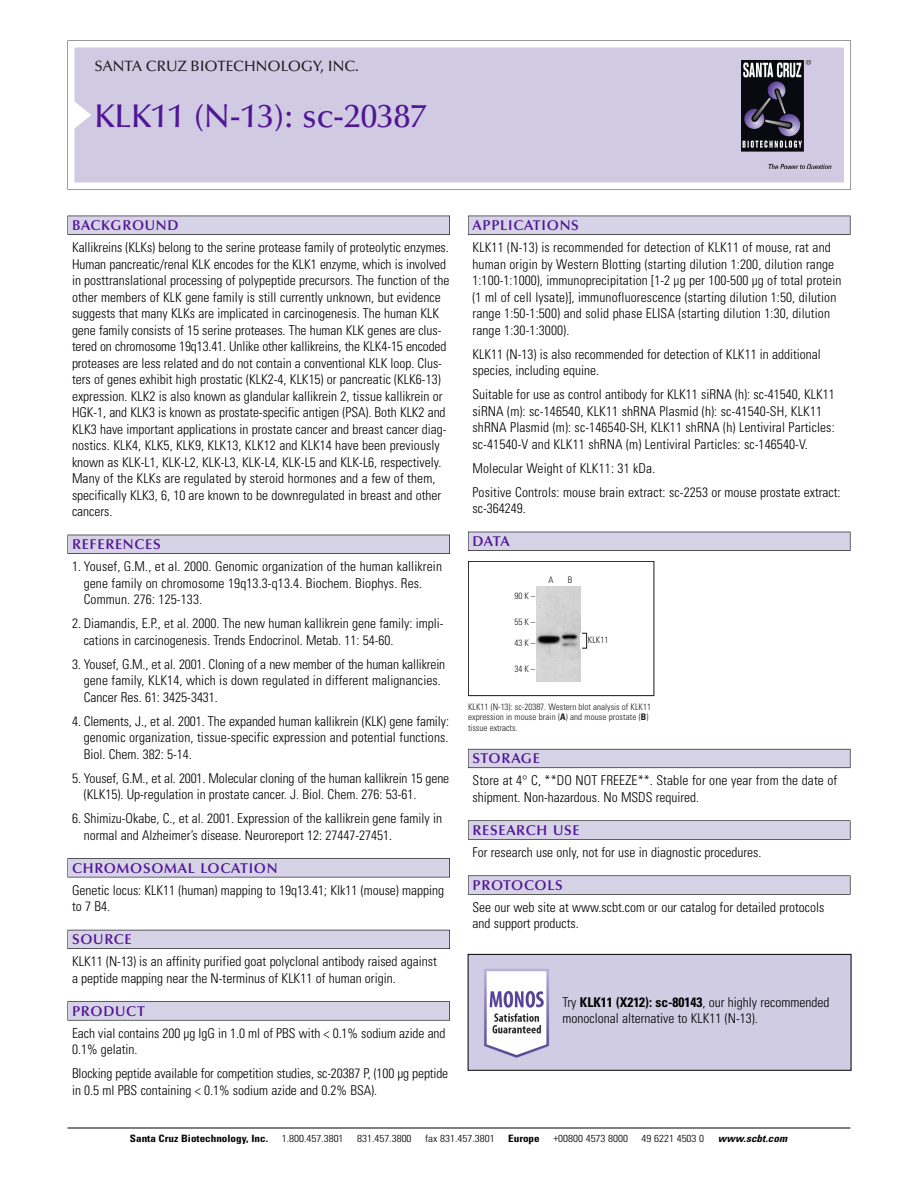
<style>
.page{position:relative;width:918px;height:1188px;background:#fff}
.page>*{position:absolute;margin:0;border:0;box-sizing:border-box;transform-origin:0 0}
.t1{font:500 33px "Optima";color:#511695}
.t2{font:500 15px "Optima";color:#231f20}
.t3{font:600 14.25px "Optima";letter-spacing:.05em;color:#511695}
.t4{font:300 condensed 13.5px/16.5px "Univers";color:#000}
.t5{font:300 condensed 10.2px "Univers";color:#000;scale:1.1 1}
.t6{font:700 condensed 10.2px "Univers";color:#000;scale:1.1 1}
.t7{font:italic 700 condensed 10.2px "Univers";letter-spacing:.005em;color:#000;scale:1.1 1}
.t8{font:9px/10.5px "Univers Condensed Light+MXICLU";color:#191919}
.s1{font-family:"Univers Condensed Bold+DWQXBE"}
.s2{font-weight:700}
</style>
<div class="page">
<svg style="left:68px;top:40px;width:783px;height:149px"></svg>
<div style="left:74px;top:47px;width:770px;height:135px;background:#d1cae3"></div>
<img style="left:741px;top:60px;width:90px;height:108px">
<div style="left:68px;top:216px;width:382px;height:19px;background:#525155"></div>
<div style="left:68px;top:216px;width:381px;height:18px;background:#d7d3e7"></div>
<div style="left:68px;top:535px;width:382px;height:19px;background:#515055"></div>
<div style="left:68px;top:535px;width:381px;height:18px;background:#d7d3e7"></div>
<div style="left:68px;top:858px;width:382px;height:19px;background:#545357"></div>
<div style="left:68px;top:859px;width:381px;height:18px;background:#d7d3e7"></div>
<div style="left:68px;top:930px;width:382px;height:19px;background:#54535a"></div>
<div style="left:68px;top:930px;width:381px;height:18px;background:#d7d3e7"></div>
<svg style="left:68px;top:1001px;width:382px;height:20px"></svg>
<div style="left:68px;top:1002px;width:381px;height:18px;background:#d7d3e7"></div>
<div style="left:468px;top:216px;width:382px;height:19px;background:#525155"></div>
<div style="left:468px;top:216px;width:382px;height:18px;background:#d7d3e7"></div>
<div style="left:468px;top:532px;width:382px;height:19px;background:#515055"></div>
<div style="left:468px;top:532px;width:382px;height:18px;background:#d7d3e7"></div>
<div style="left:468px;top:749px;width:382px;height:19px;background:#66646e"></div>
<div style="left:468px;top:749px;width:382px;height:18px;background:#d7d3e7"></div>
<div style="left:468px;top:820px;width:382px;height:20px;background:#666"></div>
<div style="left:468px;top:821px;width:382px;height:18px;background:#d7d3e7"></div>
<svg style="left:468px;top:875px;width:382px;height:20px"></svg>
<div style="left:468px;top:876px;width:382px;height:18px;background:#d7d3e7"></div>
<hr style="left:68px;top:1128px;width:782px;height:1px;background:#000">
<div style="left:468px;top:561px;width:186px;height:135px;border:1px solid #191919"></div>
<img style="left:536px;top:586px;width:44px;height:96px">
<div style="left:582px;top:633px;width:5px;height:15px;border:1px solid #191919"></div>
<img style="left:470px;top:956px;width:379px;height:113px">
<div style="left:468px;top:954px;width:383px;height:117px;border:1px solid #000"></div>
<p class="t2" style="left:94px;top:61px;width:266px">SANTA CRUZ BIOTECHNOLOGY, INC.</p>
<h1 class="t1" style="left:94px;top:103px;width:334px">KLK11 (N-13): sc-20387</h1>
<p class="t3" style="left:72px;top:219px;width:108px">BACKGROUND</p>
<p class="t4" style="left:72px;top:240px;width:379px">Kallikreins (KLKs) belong to the serine protease family of proteolytic enzymes.<br>Human pancreatic/renal KLK encodes for the KLK1 enzyme, which is involved in posttranslational processing of polypeptide precursors. The function of the other members of KLK gene family is still currently unknown, but evidence suggests that many KLKs are implicated in carcinogenesis. The human KLK gene family consists of 15 serine proteases. The human KLK genes are clus&shy;tered on chromosome 19q13.41. Unlike other kallikreins, the KLK4-15 encoded proteases are less related and do not contain a conventional KLK loop. Clus&shy;ters of genes exhibit high prostatic (KLK2-4, KLK15) or pancreatic (KLK6-13) expression. KLK2 is also known as glandular kallikrein 2, tissue kallikrein or HGK-1, and KLK3 is known as prostate-specific antigen (PSA). Both KLK2 and KLK3 have important applications in prostate cancer and breast cancer diag&shy;nostics. KLK4, KLK5, KLK9, KLK13, KLK12 and KLK14 have been previously known as KLK-L1, KLK-L2, KLK-L3, KLK-L4, KLK-L5 and KLK-L6, respectively.<br>Many of the KLKs are regulated by steroid hormones and a few of them, specifically KLK3, 6, 10 are known to be downregulated in breast and other cancers.</p>
<p class="t3" style="left:72px;top:539px;width:90px">REFERENCES</p>
<p class="t4" style="left:84px;top:559px;width:360px;text-indent:-12px">1. Yousef, G.M., et al. 2000. Genomic organization of the human kallikrein gene family on chromosome 19q13.3-q13.4. Biochem. Biophys. Res.<br>Commun. 276: 125-133.</p>
<p class="t4" style="left:84px;top:616px;width:361px;text-indent:-12px">2. Diamandis, E.P., et al. 2000. The new human kallikrein gene family: impli&shy;cations in carcinogenesis. Trends Endocrinol. Metab. 11: 54-60.</p>
<p class="t4" style="left:84px;top:657px;width:363px;text-indent:-12px">3. Yousef, G.M., et al. 2001. Cloning of a new member of the human kallikrein gene family, KLK14, which is down regulated in different malignancies.<br>Cancer Res. 61: 3425-3431.</p>
<p class="t4" style="left:84px;top:714px;width:367px;text-align:justify;text-indent:-12px">4. Clements, J., et al. 2001. The expanded human kallikrein (KLK) gene family: genomic organization, tissue-specific expression and potential functions.<br>Biol. Chem. 382: 5-14.</p>
<p class="t4" style="left:84px;top:771px;width:367px;text-indent:-12px">5. Yousef, G.M., et al. 2001. Molecular cloning of the human kallikrein 15 gene (KLK15). Up-regulation in prostate cancer. J. Biol. Chem. 276: 53-61.</p>
<p class="t4" style="left:84px;top:811px;width:360px;text-indent:-12px">6. Shimizu-Okabe, C., et al. 2001. Expression of the kallikrein gene family in normal and Alzheimer’s disease. Neuroreport 12: 27447-27451.</p>
<p class="t3" style="left:72px;top:862px;width:207px">CHROMOSOMAL LOCATION</p>
<p class="t4" style="left:72px;top:883px;width:374px">Genetic locus: KLK11 (human) mapping to 19q13.41; Klk11 (mouse) mapping to 7 B4.</p>
<p class="t3" style="left:72px;top:934px;width:61px">SOURCE</p>
<p class="t4" style="left:72px;top:954px;width:366px">KLK11 (N-13) is an affinity purified goat polyclonal antibody raised against a peptide mapping near the N-terminus of KLK11 of human origin.</p>
<p class="t3" style="left:72px;top:1005px;width:74px">PRODUCT</p>
<p class="t4" style="left:72px;top:1026px;width:375px">Each vial contains 200 µg IgG in 1.0 ml of PBS with &lt; 0.1% sodium azide and<br>0.1% gelatin.</p>
<p class="t4" style="left:72px;top:1066px;width:378px">Blocking peptide available for competition studies, sc-20387 P, (100 µg peptide in 0.5 ml PBS containing &lt; 0.1% sodium azide and 0.2% BSA).</p>
<p class="t3" style="left:473px;top:219px;width:108px">APPLICATIONS</p>
<p class="t4" style="left:473px;top:240px;width:370px">KLK11 (N-13) is recommended for detection of KLK11 of mouse, rat and human origin by Western Blotting (starting dilution 1:200, dilution range 1:100-1:1000), immunoprecipitation [1-2 µg per 100-500 µg of total protein (1 ml of cell lysate)], immunofluorescence (starting dilution 1:50, dilution range 1:50-1:500) and solid phase ELISA (starting dilution 1:30, dilution range 1:30-1:3000).</p>
<p class="t4" style="left:473px;top:347px;width:350px">KLK11 (N-13) is also recommended for detection of KLK11 in additional species, including equine.</p>
<p class="t4" style="left:473px;top:387px;width:364px">Suitable for use as control antibody for KLK11 siRNA (h): sc-41540, KLK11 siRNA (m): sc-146540, KLK11 shRNA Plasmid (h): sc-41540-SH, KLK11 shRNA Plasmid (m): sc-146540-SH, KLK11 shRNA (h) Lentiviral Particles: sc-41540-V and KLK11 shRNA (m) Lentiviral Particles: sc-146540-V.</p>
<p class="t4" style="left:473px;top:457px;width:369px;line-height:24px">Molecular Weight of KLK11: 31 kDa.<br>Positive Controls: mouse brain extract: sc-2253 or mouse prostate extract:</p>
<p class="t4" style="left:473px;top:501px;width:55px">sc-364249.</p>
<p class="t3" style="left:473px;top:536px;width:39px">DATA</p>
<p class="t8" style="left:514px;top:592px;width:22px">90K–</p>
<p class="t8" style="left:514px;top:618px;width:22px">55K–</p>
<p class="t8" style="left:514px;top:638px;width:22px">43K–</p>
<p class="t8" style="left:514px;top:664px;width:22px">34K–</p>
<p class="t8" style="left:548px;top:575px;width:7px">A</p>
<p class="t8" style="left:568px;top:575px;width:6px">B</p>
<p class="t8" style="left:588px;top:635px;width:22px">KLK11</p>
<p class="t8" style="left:468px;top:702px;width:185px">KLK11 (N-13): sc-20387. Western blot analysis of KLK11 expression in mouse brain (<span class="s1">A</span>) and mouse prostate (<span class="s1">B</span>) tissue extracts.</p>
<p class="t3" style="left:473px;top:753px;width:69px">STORAGE</p>
<p class="t4" style="left:473px;top:773px;width:366px">Store at 4° C, **DO NOT FREEZE**. Stable for one year from the date of shipment. Non-hazardous. No MSDS required.</p>
<p class="t3" style="left:473px;top:824px;width:109px">RESEARCH USE</p>
<p class="t4" style="left:473px;top:845px;width:290px">For research use only, not for use in diagnostic procedures.</p>
<p class="t3" style="left:473px;top:879px;width:92px">PROTOCOLS</p>
<p class="t4" style="left:473px;top:900px;width:353px">See our web site at www.scbt.com or our catalog for detailed protocols and support products.</p>
<p class="t4" style="left:563px;top:995px;width:268px">Try <span class="s2">KLK11 (X212): sc-80143</span>, our highly recommended monoclonal alternative to KLK11 (N-13).</p>
<p class="t6" style="left:130px;top:1135px;width:127px">Santa Cruz Biotechnology, Inc.</p>
<p class="t5" style="left:282px;top:1135px;width:58px">1.800.457.3801</p>
<p class="t5" style="left:357px;top:1135px;width:51px">831.457.3800</p>
<p class="t5" style="left:425px;top:1135px;width:65px">fax 831.457.3801</p>
<p class="t6" style="left:508px;top:1135px;width:30px">Europe</p>
<p class="t5" style="left:553px;top:1135px;width:69px">+00800 4573 8000</p>
<p class="t5" style="left:642px;top:1135px;width:58px">49 6221 4503 0</p>
<p class="t7" style="left:718px;top:1135px;width:64px">www.scbt.com</p>
</div>
